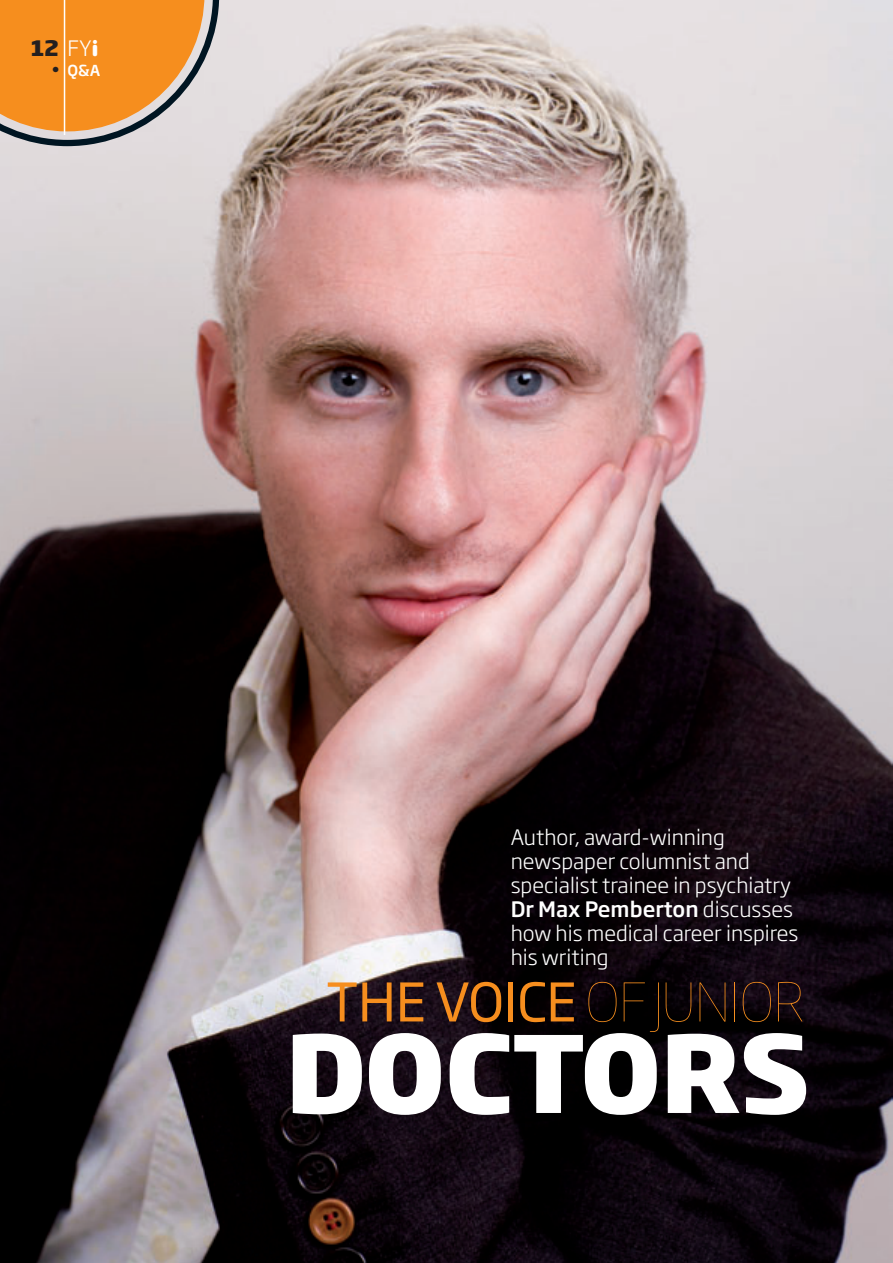
<style>
.page{position:relative;width:893px;height:1263px;background:#fff}
.page>*{position:absolute;margin:0;border:0;box-sizing:border-box;transform-origin:0 0}
.t1{font:800 105px "Soho Gothic Std";letter-spacing:-.01em;color:#fff}
.t2{font:52.5px "Soho Gothic Std";letter-spacing:-.005em;color:#f68e1e}
.t3{font:300 21px/24px "Soho Gothic Std";color:#fff}
.t4{font:800 21px "Soho Gothic Std";color:#231f20}
.t5{font:500 15px "Soho Gothic Std";color:#fff}
.t6{font:500 15px "Soho Gothic Std";color:#231f20}
.s1{font-weight:300;color:#fff}
.s2{font-family:"Helvetica Rounded LT Std";font-weight:900;color:#fff}
.s3{font-weight:500}
.s4{font-weight:100}
</style>
<div class="page">
<img style="left:0;top:0;width:893px;height:1263px">
<svg style="left:0;top:0;width:219px;height:146px;background:#e2994c"></svg>
<hr style="left:64px;top:0;width:1px;height:135px;background:#fff">
<p class="t4" style="left:31px;top:40px;width:69px">12 <span class="s1">FY</span><span class="s2">i</span></p>
<p class="t5" style="left:68px;top:64px;width:34px">Q&amp;a</p>
<p class="t6" style="left:52px;top:64px;width:9px">•</p>
<p class="t3" style="left:511px;top:827px;width:289px">Author, award-winning newspaper columnist and specialist trainee in psychiatry<br><span class="s3">Dr Max Pemberton</span> discusses how his medical career inspires his writing</p>
<h2 class="t2" style="left:326px;top:980px;width:480px">THE VOICE <span class="s4">OF JUNIOR</span></h2>
<h1 class="t1" style="left:286px;top:1031px;width:526px">DOCTORS</h1>
</div>
